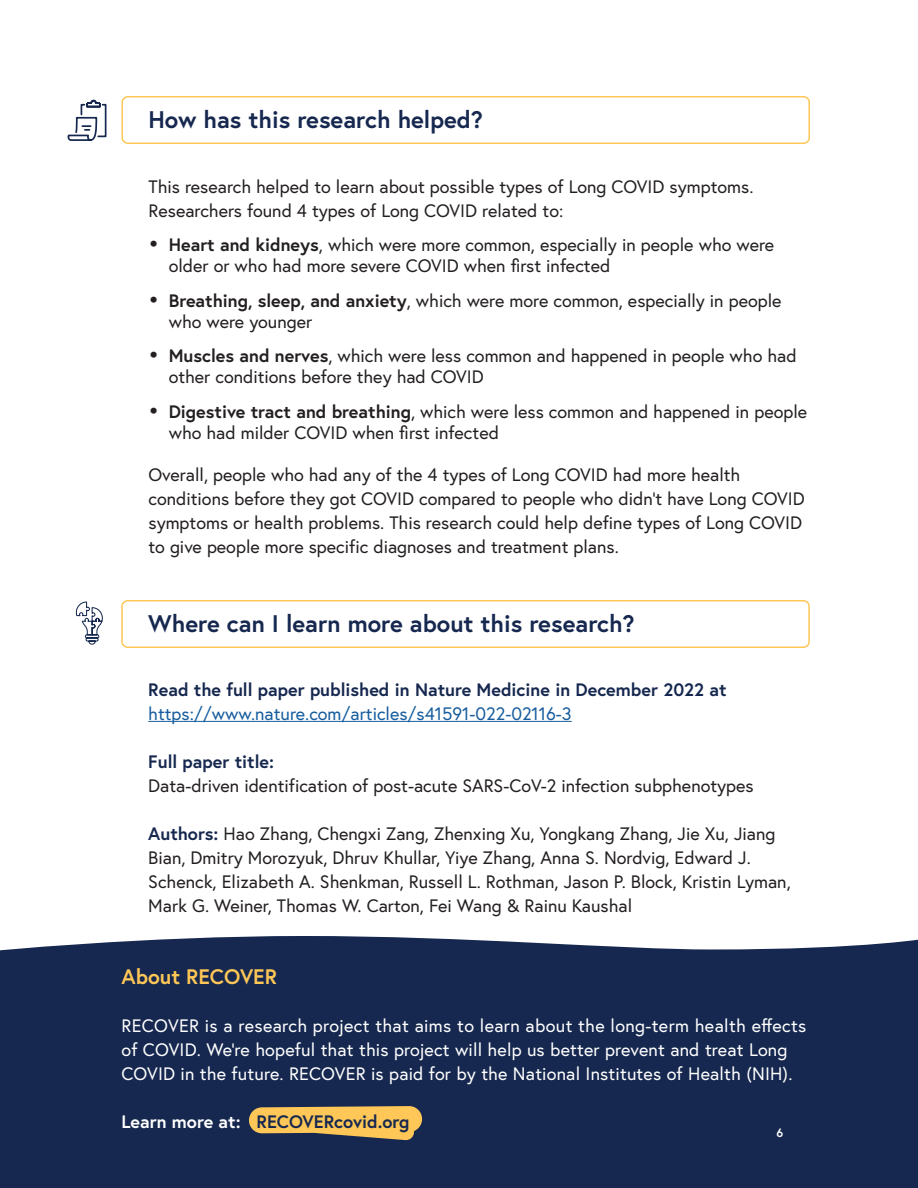
<style>
.page{position:relative;width:918px;height:1188px;background:#fff}
.page>*{position:absolute;margin:0;border:0;box-sizing:border-box;transform-origin:0 0}
.t1{font:700 24px "Europa";color:#16284f}
.t2{font:700 21px "Europa";color:#fec757}
.t3{font:18px/24px "Europa";color:#231f20}
.t4{font:18px/24px "Europa";letter-spacing:.01em;color:#fff}
.t5{font:700 18px/24px "Europa";color:#16284f}
.t6{font:700 12px "Europa";color:#fff}
.s1{font-weight:700;font-size:21px}
.s2{font-weight:700}
.s3{font-weight:400;color:#175d9e}
.s4{font-weight:700;color:#16284f}
.s5{color:#fff}
</style>
<div class="page">
<div style="left:0;top:936px;width:918px;height:252px;background:#16284f"></div>
<svg style="left:249px;top:1106px;width:173px;height:34px;background:#d2a955"></svg>
<div style="left:121px;top:600px;width:689px;height:48px;border:2px solid #fec757;border-radius:6px"></div>
<svg style="left:76px;top:601px;width:27px;height:44px"></svg>
<div style="left:121px;top:96px;width:689px;height:48px;border:2px solid #fec757;border-radius:6px"></div>
<svg style="left:67px;top:99px;width:40px;height:42px"></svg>
<hr style="left:148px;top:721px;width:424px;height:1px;background:#175d9e">
<h2 class="t1" style="left:148px;top:103px;width:336px">How has this research helped?</h2>
<p class="t3" style="left:148px;top:174px;width:607px">This research helped to learn about possible types of Long COVID symptoms.<br>Researchers found 4 types of Long COVID related to:</p>
<p class="t3" style="left:169px;top:234px;width:607px;line-height:21px;text-indent:-20px"><span class="s1">•</span> <span class="s2">Heart and kidneys</span>, which were more common, especially in people who were older or who had more severe COVID when first infected</p>
<p class="t3" style="left:169px;top:289px;width:614px;line-height:21px;text-indent:-20px"><span class="s1">•</span> <span class="s2">Breathing, sleep, and anxiety</span>, which were more common, especially in people who were younger</p>
<p class="t3" style="left:169px;top:345px;width:629px;line-height:21px;text-indent:-20px"><span class="s1">•</span> <span class="s2">Muscles and nerves</span>, which were less common and happened in people who had other conditions before they had COVID</p>
<p class="t3" style="left:169px;top:400px;width:640px;line-height:21px;text-indent:-20px"><span class="s1">•</span> <span class="s2">Digestive tract and breathing</span>, which were less common and happened in people who had milder COVID when first infected</p>
<p class="t3" style="left:148px;top:462px;width:658px">Overall, people who had any of the 4 types of Long COVID had more health conditions before they got COVID compared to people who didn’t have Long COVID symptoms or health problems. This research could help define types of Long COVID to give people more specific diagnoses and treatment plans.</p>
<h2 class="t1" style="left:148px;top:607px;width:488px">Where can I learn more about this research?</h2>
<p class="t5" style="left:148px;top:677px;width:580px">Read the full paper published in Nature Medicine in December 2022 at <span class="s3">https://www.nature.com/articles/s41591-022-02116-3</span></p>
<p class="t5" style="left:148px;top:749px;width:127px">Full paper title:</p>
<p class="t3" style="left:148px;top:773px;width:607px">Data-driven identification of post-acute SARS-CoV-2 infection subphenotypes</p>
<p class="t3" style="left:148px;top:821px;width:644px"><span class="s4">Authors:</span> Hao Zhang, Chengxi Zang, Zhenxing Xu, Yongkang Zhang, Jie Xu, Jiang Bian, Dmitry Morozyuk, Dhruv Khullar, Yiye Zhang, Anna S. Nordvig, Edward J.<br>Schenck, Elizabeth A. Shenkman, Russell L. Rothman, Jason P. Block, Kristin Lyman, Mark G. Weiner, Thomas W. Carton, Fei Wang &amp; Rainu Kaushal</p>
<p class="t2" style="left:122px;top:962px;width:157px">About RECOVER</p>
<p class="t4" style="left:122px;top:1013px;width:686px">RECOVER is a research project that aims to learn about the long-term health effects of COVID. We’re hopeful that this project will help us better prevent and treat Long<br>COVID in the future. RECOVER is paid for by the National Institutes of Health (NIH).</p>
<p class="t5" style="left:122px;top:1109px;width:290px"><span class="s5">Learn more at:</span> RECOVERcovid.org</p>
<p class="t6" style="left:777px;top:1125px;width:8px">6</p>
</div>
